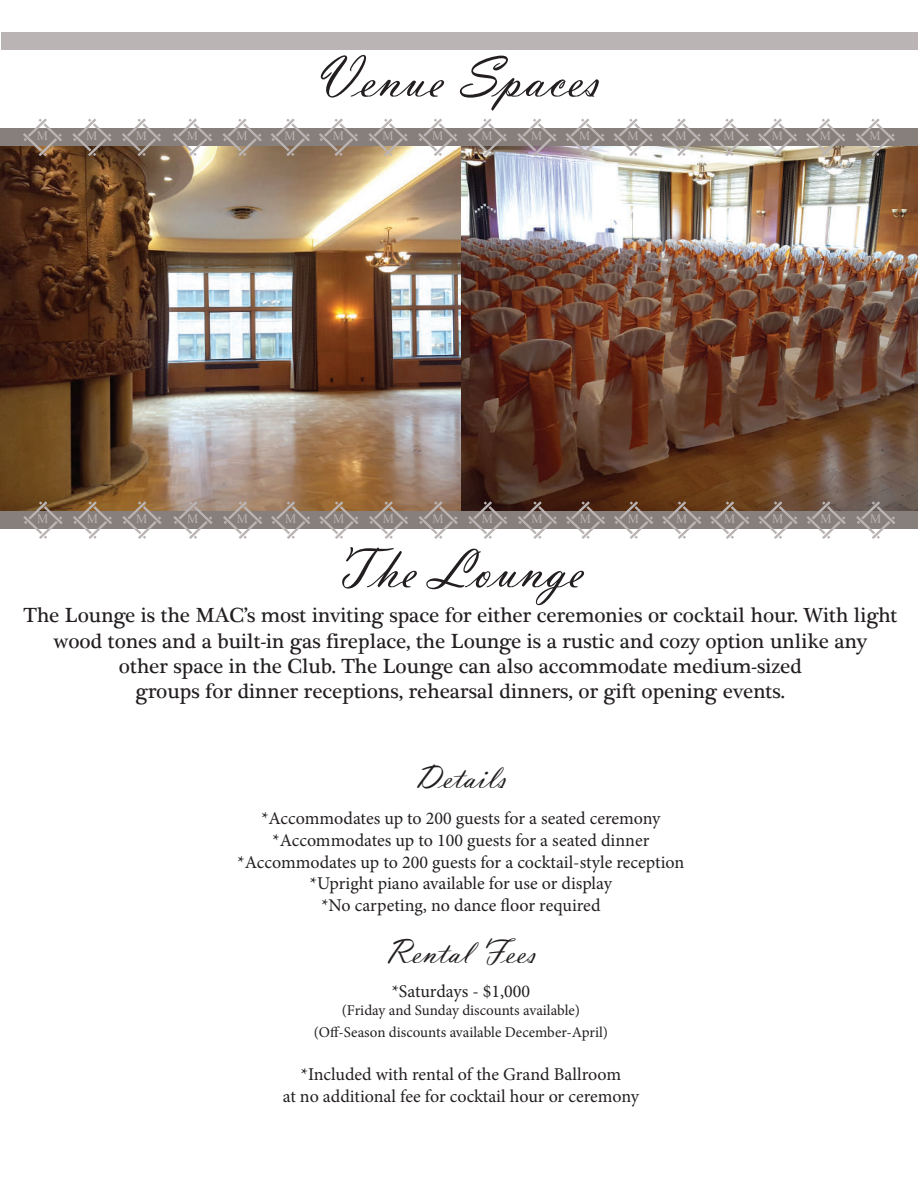
<style>
.page{position:relative;width:918px;height:1188px;background:#fff}
.page>*{position:absolute;margin:0;border:0;box-sizing:border-box;transform-origin:0 0}
.t1{font:italic 60px "Vladimir Script";letter-spacing:.01em;color:#231f20}
.t2{font:italic 36px "Vladimir Script";letter-spacing:.01em;color:#231f20}
.t3{font:21px/25.2px "Plantagenet Cherokee";color:#231f20;text-align:center}
.t4{font:18px/21.6px "Minion Pro";color:#231f20;text-align:center}
.t5{font:15px/21.6px "Minion Pro";color:#231f20;text-align:center}
.t6{font:13.05px "Times New Roman";color:#bab5b4}
</style>
<div class="page">
<div style="left:2px;top:32px;width:916px;height:17px;background:#bab5b4"></div>
<img style="left:461px;top:146px;width:457px;height:365px">
<img style="left:0;top:146px;width:461px;height:365px">
<div style="left:0;top:128px;width:918px;height:18px;background:#867f7c"></div>
<svg style="left:23px;top:118px;width:39px;height:38px"></svg>
<svg style="left:72px;top:118px;width:40px;height:38px"></svg>
<svg style="left:122px;top:118px;width:39px;height:38px"></svg>
<svg style="left:173px;top:118px;width:39px;height:38px"></svg>
<svg style="left:222px;top:118px;width:40px;height:38px"></svg>
<svg style="left:271px;top:118px;width:39px;height:38px"></svg>
<svg style="left:319px;top:118px;width:39px;height:38px"></svg>
<svg style="left:368px;top:118px;width:40px;height:38px"></svg>
<svg style="left:418px;top:118px;width:40px;height:38px"></svg>
<svg style="left:468px;top:118px;width:39px;height:38px"></svg>
<svg style="left:517px;top:118px;width:40px;height:38px"></svg>
<svg style="left:565px;top:118px;width:40px;height:38px"></svg>
<svg style="left:614px;top:118px;width:39px;height:38px"></svg>
<svg style="left:662px;top:118px;width:39px;height:38px"></svg>
<svg style="left:710px;top:118px;width:39px;height:38px"></svg>
<svg style="left:758px;top:118px;width:39px;height:38px"></svg>
<svg style="left:806px;top:118px;width:39px;height:38px"></svg>
<svg style="left:856px;top:118px;width:39px;height:38px"></svg>
<div style="left:0;top:511px;width:918px;height:18px;background:#867f7c"></div>
<svg style="left:23px;top:501px;width:40px;height:38px"></svg>
<svg style="left:73px;top:501px;width:39px;height:38px"></svg>
<svg style="left:122px;top:501px;width:40px;height:38px"></svg>
<svg style="left:173px;top:501px;width:40px;height:38px"></svg>
<svg style="left:223px;top:501px;width:39px;height:38px"></svg>
<svg style="left:271px;top:501px;width:39px;height:38px"></svg>
<svg style="left:319px;top:501px;width:40px;height:38px"></svg>
<svg style="left:369px;top:501px;width:39px;height:38px"></svg>
<svg style="left:418px;top:501px;width:40px;height:38px"></svg>
<svg style="left:468px;top:501px;width:39px;height:38px"></svg>
<svg style="left:518px;top:501px;width:39px;height:38px"></svg>
<svg style="left:566px;top:501px;width:39px;height:38px"></svg>
<svg style="left:614px;top:501px;width:39px;height:38px"></svg>
<svg style="left:662px;top:501px;width:40px;height:38px"></svg>
<svg style="left:710px;top:501px;width:40px;height:38px"></svg>
<svg style="left:758px;top:501px;width:40px;height:38px"></svg>
<svg style="left:806px;top:501px;width:40px;height:38px"></svg>
<svg style="left:856px;top:501px;width:40px;height:38px"></svg>
<h1 class="t1" style="left:316px;top:43px;width:287px">Venue Spaces</h1>
<p class="t6" style="left:37px;top:127px;width:13px">M</p>
<p class="t6" style="left:86px;top:127px;width:13px">M</p>
<p class="t6" style="left:136px;top:127px;width:13px">M</p>
<p class="t6" style="left:187px;top:127px;width:13px">M</p>
<p class="t6" style="left:236px;top:127px;width:13px">M</p>
<p class="t6" style="left:285px;top:127px;width:13px">M</p>
<p class="t6" style="left:333px;top:127px;width:13px">M</p>
<p class="t6" style="left:382px;top:127px;width:13px">M</p>
<p class="t6" style="left:432px;top:127px;width:13px">M</p>
<p class="t6" style="left:482px;top:127px;width:13px">M</p>
<p class="t6" style="left:531px;top:127px;width:13px">M</p>
<p class="t6" style="left:579px;top:127px;width:13px">M</p>
<p class="t6" style="left:627px;top:127px;width:13px">M</p>
<p class="t6" style="left:676px;top:127px;width:13px">M</p>
<p class="t6" style="left:724px;top:127px;width:13px">M</p>
<p class="t6" style="left:772px;top:127px;width:13px">M</p>
<p class="t6" style="left:820px;top:127px;width:13px">M</p>
<p class="t6" style="left:870px;top:127px;width:13px">M</p>
<p class="t6" style="left:37px;top:510px;width:13px">M</p>
<p class="t6" style="left:87px;top:510px;width:13px">M</p>
<p class="t6" style="left:136px;top:510px;width:13px">M</p>
<p class="t6" style="left:187px;top:510px;width:13px">M</p>
<p class="t6" style="left:237px;top:510px;width:13px">M</p>
<p class="t6" style="left:285px;top:510px;width:13px">M</p>
<p class="t6" style="left:333px;top:510px;width:13px">M</p>
<p class="t6" style="left:383px;top:510px;width:13px">M</p>
<p class="t6" style="left:432px;top:510px;width:13px">M</p>
<p class="t6" style="left:482px;top:510px;width:13px">M</p>
<p class="t6" style="left:532px;top:510px;width:13px">M</p>
<p class="t6" style="left:580px;top:510px;width:13px">M</p>
<p class="t6" style="left:628px;top:510px;width:13px">M</p>
<p class="t6" style="left:676px;top:510px;width:13px">M</p>
<p class="t6" style="left:724px;top:510px;width:13px">M</p>
<p class="t6" style="left:772px;top:510px;width:13px">M</p>
<p class="t6" style="left:820px;top:510px;width:13px">M</p>
<p class="t6" style="left:870px;top:510px;width:13px">M</p>
<h1 class="t1" style="left:335px;top:533px;width:251px">The Lounge</h1>
<p class="t3" style="left:23px;top:604px;width:876px">The Lounge is the MAC’s most inviting space for either ceremonies or cocktail hour. With light wood tones and a built-in gas fireplace, the Lounge is a rustic and cozy option unlike any<br>other space in the Club. The Lounge can also accommodate medium-sized<br>groups for dinner receptions, rehearsal dinners, or gift opening events.</p>
<h2 class="t2" style="left:415px;top:755px;width:102px">Details</h2>
<p class="t4" style="left:238px;top:808px;width:448px">*Accommodates up to 200 guests for a seated ceremony *Accommodates up to 100 guests for a seated dinner *Accommodates up to 200 guests for a cocktail-style reception *Upright piano available for use or display<br>*No carpeting, no dance floor required</p>
<h2 class="t2" style="left:385px;top:931px;width:153px">RentalFees</h2>
<p class="t4" style="left:392px;top:981px;width:140px">*Saturdays - $1,000</p>
<p class="t5" style="left:314px;top:1000px;width:296px">(Friday and Sunday discounts available) (Off-Season discounts available December-April)</p>
<p class="t4" style="left:283px;top:1063px;width:358px">*Included with rental of the Grand Ballroom<br>at no additional fee for cocktail hour or ceremony</p>
</div>
